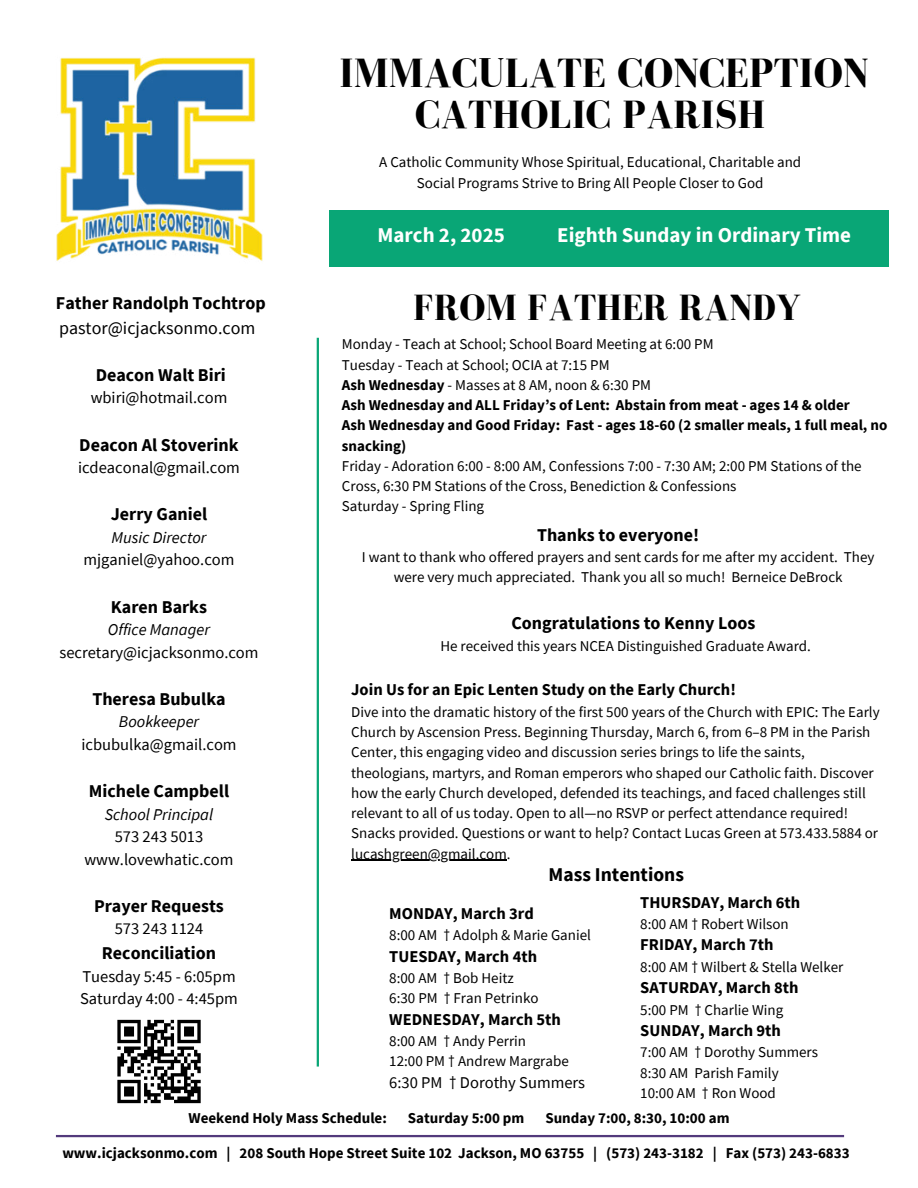
<style>
.page{position:relative;width:918px;height:1188px;background:#fff}
.page>*{position:absolute;margin:0;border:0;box-sizing:border-box;transform-origin:0 0}
.t1{font:700 42px "Bodoni FLF";color:#000}
.t2{font:700 40.5px "Bodoni FLF";color:#000}
.t3{font:700 37.5px "Bodoni FLF";color:#000}
.t4{font:700 21px "Source Sans Pro";color:#fff}
.t5{font:700 19.5px "Source Sans Pro";color:#000}
.t6{font:700 18px/24.8px "Source Sans Pro";color:#000}
.t7{font:16.5px/22.5px "Source Sans Pro";color:#000;text-align:center}
.t8{font:700 16.5px "Source Sans Pro";color:#000}
.t9{font:15px/20.2px "Source Sans Pro";color:#000;text-align:center}
.t10{font:700 15px/20.2px "Source Sans Pro";color:#000}
.s1{font-weight:400}
.s2{font-style:italic}
.s3{font-weight:700}
</style>
<div class="page">
<hr style="left:56px;top:1135px;width:788px;height:2px;background:#533a7c">
<div style="left:329px;top:210px;width:559px;height:57px;background:#09a676"></div>
<svg style="left:117px;top:1020px;width:84px;height:83px"></svg>
<hr style="left:174px;top:1100px;width:27px;height:3px;background:#000">
<hr style="left:317px;top:338px;width:2px;height:729px;background:#09a676">
<img style="left:56px;top:57px;width:207px;height:204px">
<hr style="left:351px;top:860px;width:156px;height:1px;background:#000">
<h4 class="t6" style="left:56px;top:290px;width:211px">Father Randolph Tochtrop <span class="s1">pastor@icjacksonmo.com</span></h4>
<h4 class="t6" style="left:96px;top:362px;width:132px">Deacon Walt Biri</h4>
<h4 class="t7" style="left:91px;top:386px;width:138px">wbiri@hotmail.com</h4>
<h4 class="t6" style="left:79px;top:432px;width:161px">Deacon Al Stoverink</h4>
<h4 class="t7" style="left:78px;top:456px;width:163px">icdeaconal@gmail.com</h4>
<h4 class="t6" style="left:111px;top:502px;width:98px">Jerry Ganiel</h4>
<h4 class="t7" style="left:84px;top:526px;width:152px"><span class="s2">Music Director </span>mjganiel@yahoo.com</h4>
<p class="t6" style="left:111px;top:594px;width:98px">Karen Barks</p>
<p class="t7" style="left:59px;top:618px;width:201px"><span class="s2">Office Manager </span>secretary@icjacksonmo.com</p>
<p class="t6" style="left:92px;top:686px;width:135px">Theresa Bubulka</p>
<p class="t7" style="left:81px;top:710px;width:157px"><span class="s2">Bookkeeper </span>icbubulka@gmail.com</p>
<h1 class="t6" style="left:89px;top:778px;width:142px">Michele Campbell</h1>
<h1 class="t7" style="left:84px;top:802px;width:151px"><span class="s2">School Principal<br></span>573 243 5013 www.lovewhatic.com</h1>
<h1 class="t6" style="left:94px;top:893px;width:131px">Prayer Requests</h1>
<h1 class="t7" style="left:115px;top:917px;width:90px">573 243 1124</h1>
<h1 class="t6" style="left:102px;top:940px;width:116px">Reconciliation</h1>
<h1 class="t7" style="left:80px;top:964px;width:159px;text-align:left">Tuesday 5:45 - 6:05pm<br>Saturday 4:00 - 4:45pm</h1>
<p class="t1" style="left:339px;top:50px;width:531px">IMMACULATE CONCEPTION</p>
<h4 class="t2" style="left:415px;top:93px;width:352px">CATHOLIC PARISH</h4>
<h4 class="t9" style="left:379px;top:152px;width:424px">A Catholic Community Whose Spiritual, Educational, Charitable and<br>Social Programs Strive to Bring All People Closer to God</h4>
<h4 class="t4" style="left:378px;top:221px;width:129px">March 2, 2025</h4>
<h4 class="t4" style="left:557px;top:221px;width:295px">Eighth Sunday in Ordinary Time</h4>
<h3 class="t3" style="left:413px;top:287px;width:389px">FROM FATHER RANDY</h3>
<p class="t9" style="left:342px;top:334px;width:373px">Monday - Teach at School; School Board Meeting at 6:00 PM</p>
<p class="t9" style="left:342px;top:354px;width:269px">Tuesday - Teach at School; OCIA at 7:15 PM</p>
<p class="t9" style="left:342px;top:374px;width:311px"><span class="s3">Ash Wednesday</span> - Masses at 8 AM, noon &amp; 6:30 PM</p>
<p class="t10" style="left:342px;top:395px;width:509px">Ash Wednesday and ALL Friday’s of Lent: Abstain from meat - ages 14 &amp; older</p>
<p class="t10" style="left:342px;top:415px;width:547px">Ash Wednesday and Good Friday: Fast - ages 18-60 (2 smaller meals, 1 full meal, no snacking)</p>
<p class="t9" style="left:342px;top:455px;width:521px;text-align:left">Friday - Adoration 6:00 - 8:00 AM, Confessions 7:00 - 7:30 AM; 2:00 PM Stations of the<br>Cross, 6:30 PM Stations of the Cross, Benediction &amp; Confessions</p>
<p class="t9" style="left:342px;top:496px;width:144px">Saturday - Spring Fling</p>
<p class="t6" style="left:537px;top:522px;width:164px">Thanks to everyone!</p>
<h5 class="t9" style="left:362px;top:547px;width:514px">I want to thank who offered prayers and sent cards for me after my accident. They were very much appreciated. Thank you all so much! Berneice DeBrock</h5>
<p class="t6" style="left:511px;top:611px;width:245px">Congratulations to Kenny Loos</p>
<p class="t9" style="left:440px;top:635px;width:372px">He received this years NCEA Distinguished Graduate Award.</p>
<p class="t8" style="left:351px;top:679px;width:386px">Join Us for an Epic Lenten Study on the Early Church!</p>
<p class="t9" style="left:351px;top:701px;width:530px;text-align:left">Dive into the dramatic history of the first 500 years of the Church with EPIC: The Early Church by Ascension Press. Beginning Thursday, March 6, from 6–8 PM in the Parish Center, this engaging video and discussion series brings to life the saints, theologians, martyrs, and Roman emperors who shaped our Catholic faith. Discover how the early Church developed, defended its teachings, and faced challenges still relevant to all of us today. Open to all—no RSVP or perfect attendance required!<br>Snacks provided. Questions or want to help? Contact Lucas Green at 573.433.5884 or</p>
<p class="t9" style="left:351px;top:843px;width:161px">lucashgreen@gmail.com.</p>
<p class="t5" style="left:549px;top:862px;width:137px">Mass Intentions</p>
<h2 class="t8" style="left:389px;top:903px;width:146px">MONDAY, March 3rd</h2>
<p class="t9" style="left:389px;top:925px;width:203px">8:00 AM † Adolph &amp; Marie Ganiel</p>
<p class="t8" style="left:389px;top:946px;width:149px">TUESDAY, March 4th</p>
<p class="t9" style="left:389px;top:968px;width:126px">8:00 AM † Bob Heitz</p>
<p class="t9" style="left:389px;top:988px;width:151px">6:30 PM † Fran Petrinko</p>
<p class="t8" style="left:389px;top:1009px;width:173px">WEDNESDAY, March 5th</p>
<p class="t9" style="left:389px;top:1031px;width:138px">8:00 AM † Andy Perrin</p>
<p class="t9" style="left:389px;top:1051px;width:181px">12:00 PM † Andrew Margrabe</p>
<p class="t7" style="left:389px;top:1071px;width:197px">6:30 PM † Dorothy Summers</p>
<p class="t8" style="left:640px;top:892px;width:162px">THURSDAY, March 6th</p>
<p class="t9" style="left:640px;top:914px;width:150px">8:00 AM † Robert Wilson</p>
<p class="t8" style="left:640px;top:934px;width:135px">FRIDAY, March 7th</p>
<p class="t9" style="left:640px;top:956px;width:205px">8:00 AM † Wilbert &amp; Stella Welker</p>
<p class="t8" style="left:640px;top:977px;width:160px">SATURDAY, March 8th</p>
<h3 class="t9" style="left:640px;top:999px;width:144px">5:00 PM † Charlie Wing</h3>
<p class="t8" style="left:640px;top:1020px;width:142px">SUNDAY, March 9th</p>
<p class="t9" style="left:640px;top:1042px;width:179px">7:00 AM † Dorothy Summers</p>
<p class="t9" style="left:640px;top:1062px;width:140px">8:30 AM Parish Family</p>
<p class="t9" style="left:640px;top:1082px;width:137px">10:00 AM † Ron Wood</p>
<p class="t10" style="left:189px;top:1107px;width:200px">Weekend Holy Mass Schedule:</p>
<p class="t10" style="left:408px;top:1107px;width:118px">Saturday 5:00 pm</p>
<p class="t10" style="left:545px;top:1107px;width:186px">Sunday 7:00, 8:30, 10:00 am</p>
<h3 class="t10" style="left:62px;top:1142px;width:789px">www.icjacksonmo.com | 208 South Hope Street Suite 102 Jackson, MO 63755 | (573) 243-3182 | Fax (573) 243-6833</h3>
</div>
